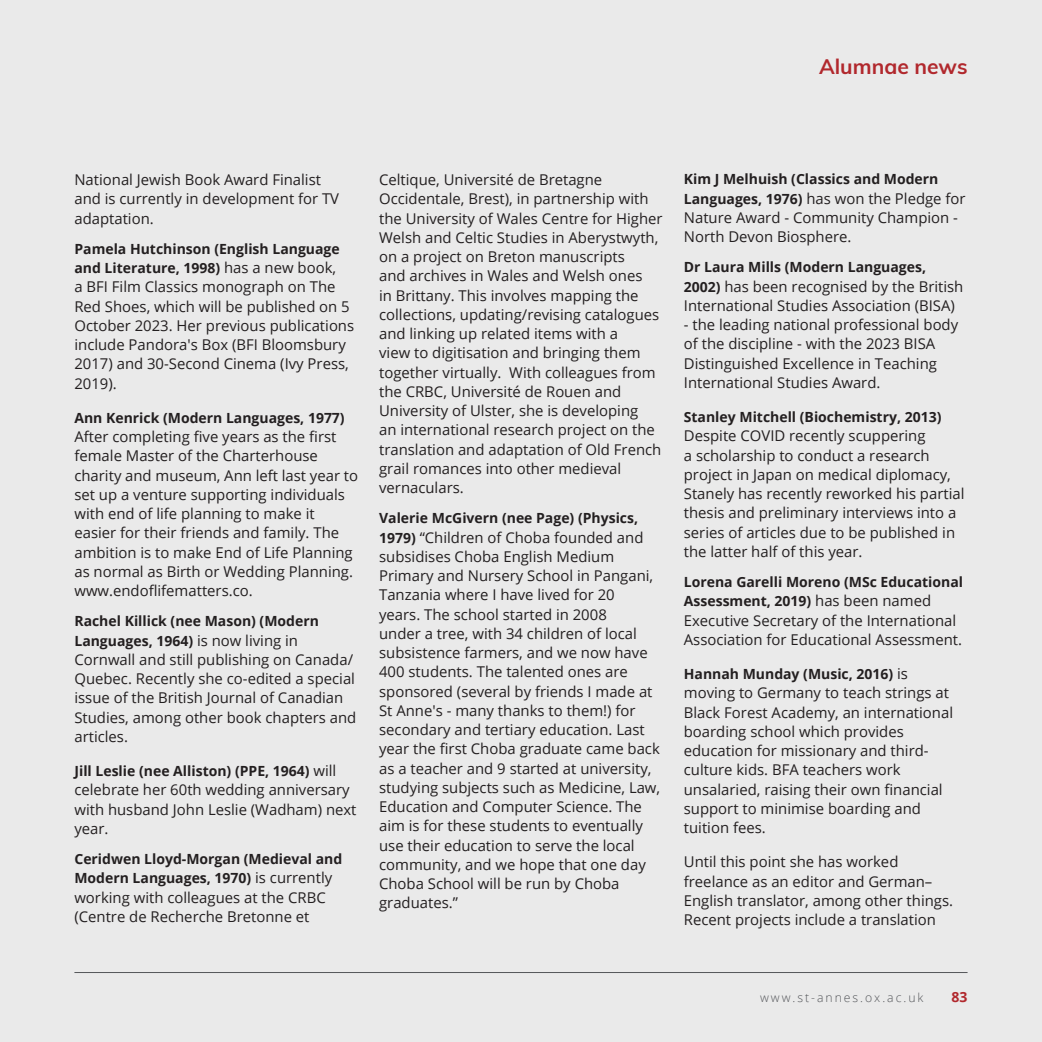
<style>
.page{position:relative;width:1042px;height:1042px;background:#eaeaea}
.page>*{position:absolute;margin:0;border:0;box-sizing:border-box;transform-origin:0 0}
.t1{font:700 21px "Muli";color:#b1282d}
.t2{font:14.88px/19.2px "Open Sans";color:#231f20}
.t3{font:700 14px/19.2px "Open Sans";color:#231f20}
.t4{font:700 14px "Open Sans";color:#b1282d}
.t5{font:300 12.25px "Open Sans";letter-spacing:.16em;color:#54565a}
.s1{font-weight:400;font-size:14.88px}
.s2{font-weight:700;font-size:14px}
</style>
<div class="page">
<hr style="left:74px;top:972px;width:893px;height:1px;background:#54565a">
<h1 class="t1" style="left:819px;top:52px;width:150px">Alumnae news</h1>
<p class="t2" style="left:74px;top:170px;width:266px">National Jewish Book Award Finalist and is currently in development for TV adaptation.</p>
<p class="t3" style="left:74px;top:239px;width:267px">Pamela Hutchinson (English Language and Literature, 1998) <span class="s1">has a new book,</span></p>
<p class="t2" style="left:74px;top:277px;width:281px">a BFI Film Classics monograph on The Red Shoes, which will be published on 5<br>October 2023. Her previous publications include Pandora's Box (BFI Bloomsbury 2017) and 30-Second Cinema (Ivy Press, 2019).</p>
<p class="t3" style="left:74px;top:408px;width:272px">Ann Kenrick (Modern Languages, 1977)</p>
<p class="t2" style="left:74px;top:427px;width:285px">After completing five years as the first female Master of the Charterhouse charity and museum, Ann left last year to set up a venture supporting individuals with end of life planning to make it easier for their friends and family. The ambition is to make End of Life Planning as normal as Birth or Wedding Planning. www.endoflifematters.co.</p>
<p class="t3" style="left:74px;top:611px;width:246px">Rachel Killick (nee Mason) (Modern<br>Languages, 1964) <span class="s1">is now living in</span></p>
<p class="t2" style="left:74px;top:649px;width:283px">Cornwall and still publishing on Canada/ Quebec. Recently she co-edited a special issue of the British Journal of Canadian Studies, among other book chapters and articles.</p>
<p class="t3" style="left:74px;top:761px;width:263px">Jill Leslie (nee Alliston) (PPE, 1964) <span class="s1">will</span></p>
<p class="t2" style="left:74px;top:780px;width:284px">celebrate her 60th wedding anniversary with husband John Leslie (Wadham) next year.</p>
<p class="t3" style="left:74px;top:849px;width:269px">Ceridwen Lloyd-Morgan (Medieval and<br>Modern Languages, 1970) <span class="s1">is currently</span></p>
<p class="t2" style="left:74px;top:887px;width:253px">working with colleagues at the CRBC (Centre de Recherche Bretonne et</p>
<p class="t2" style="left:379px;top:170px;width:285px">Celtique, Université de Bretagne Occidentale, Brest), in partnership with the University of Wales Centre for Higher Welsh and Celtic Studies in Aberystwyth, on a project on Breton manuscripts<br>and archives in Wales and Welsh ones<br>in Brittany. This involves mapping the collections, updating/revising catalogues and linking up related items with a<br>view to digitisation and bringing them together virtually. With colleagues from the CRBC, Université de Rouen and University of Ulster, she is developing<br>an international research project on the translation and adaptation of Old French grail romances into other medieval vernaculars.</p>
<p class="t3" style="left:379px;top:508px;width:260px">Valerie McGivern (nee Page) (Physics,</p>
<p class="t2" style="left:379px;top:527px;width:283px"><span class="s2">1979)</span> “Children of Choba founded and subsidises Choba English Medium Primary and Nursery School in Pangani, Tanzania where I have lived for 20<br>years. The school started in 2008<br>under a tree, with 34 children of local subsistence farmers, and we now have 400 students. The talented ones are sponsored (several by friends I made at St Anne's - many thanks to them!) for secondary and tertiary education. Last year the first Choba graduate came back as a teacher and 9 started at university, studying subjects such as Medicine, Law, Education and Computer Science. The aim is for these students to eventually use their education to serve the local community, and we hope that one day Choba School will be run by Choba graduates.”</p>
<p class="t3" style="left:684px;top:169px;width:256px">Kim J Melhuish (Classics and Modern</p>
<p class="t2" style="left:684px;top:188px;width:283px"><span class="s2">Languages, 1976)</span> has won the Pledge for<br>Nature Award - Community Champion -<br>North Devon Biosphere.</p>
<p class="t3" style="left:684px;top:257px;width:244px">Dr Laura Mills (Modern Languages,</p>
<p class="t2" style="left:684px;top:276px;width:281px"><span class="s2">2002)</span> has been recognised by the British<br>International Studies Association (BISA)</p>
<p class="t2" style="left:684px;top:315px;width:276px">- the leading national professional body of the discipline - with the 2023 BISA Distinguished Excellence in Teaching International Studies Award.</p>
<p class="t3" style="left:684px;top:407px;width:259px">Stanley Mitchell (Biochemistry, 2013)</p>
<p class="t2" style="left:684px;top:426px;width:282px">Despite COVID recently scuppering<br>a scholarship to conduct a research project in Japan on medical diplomacy, Stanely has recently reworked his partial thesis and preliminary interviews into a series of articles due to be published in the latter half of this year.</p>
<p class="t3" style="left:684px;top:572px;width:281px">Lorena Garelli Moreno (MSc Educational<br>Assessment, 2019) <span class="s1">has been named</span></p>
<p class="t2" style="left:684px;top:610px;width:280px">Executive Secretary of the International<br>Association for Educational Assessment.</p>
<p class="t3" style="left:684px;top:664px;width:226px">Hannah Munday (Music, 2016) <span class="s1">is</span></p>
<p class="t2" style="left:684px;top:683px;width:271px">moving to Germany to teach strings at Black Forest Academy, an international boarding school which provides education for missionary and third&shy;culture kids. BFA teachers work unsalaried, raising their own financial support to minimise boarding and tuition fees.</p>
<p class="t2" style="left:684px;top:852px;width:271px">Until this point she has worked freelance as an editor and German– English translator, among other things.<br>Recent projects include a translation</p>
<p class="t5" style="left:760px;top:989px;width:165px">www.st-annes.ox.ac.uk</p>
<p class="t4" style="left:951px;top:987px;width:17px">83</p>
</div>
